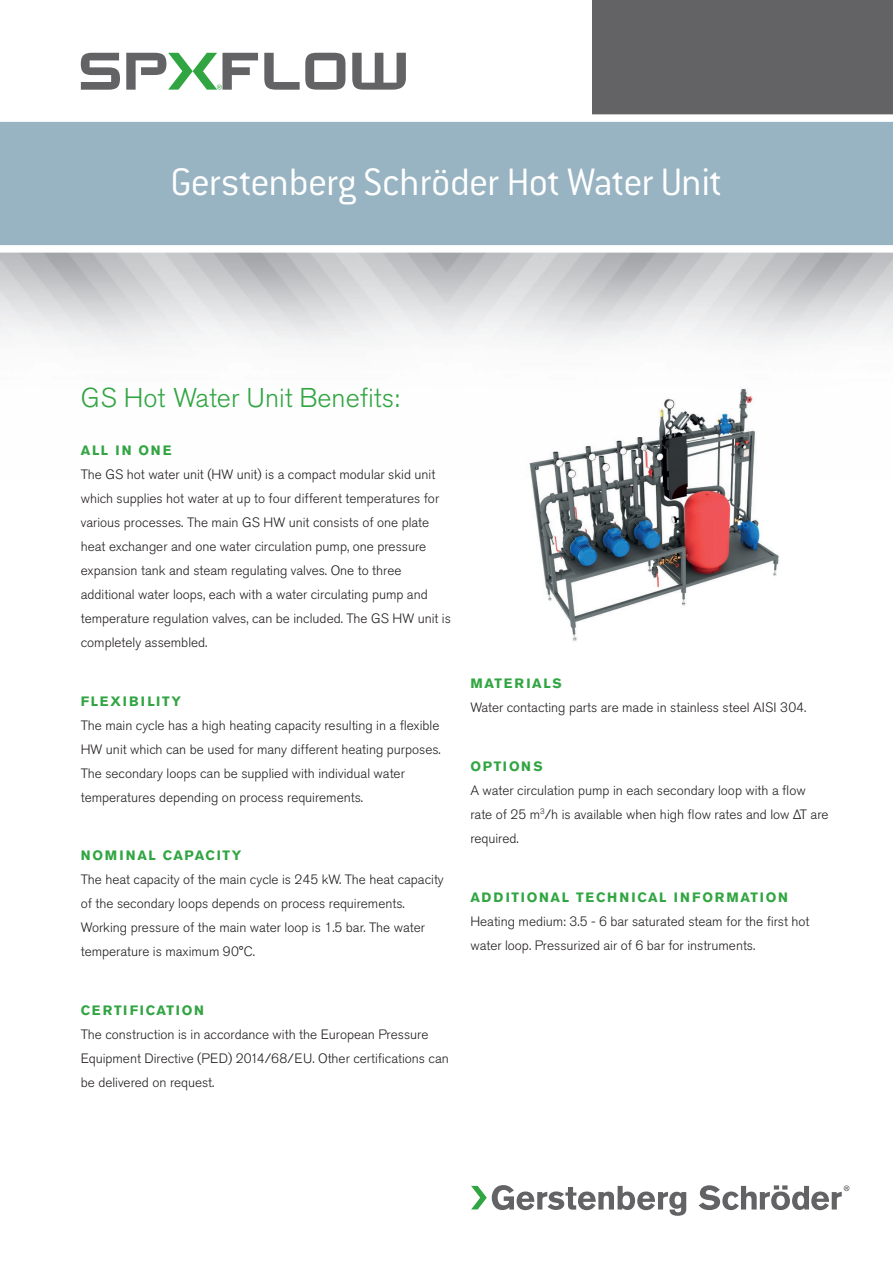
<style>
.page{position:relative;width:893px;height:1263px;background:#fff}
.page>*{position:absolute;margin:0;border:0;box-sizing:border-box;transform-origin:0 0}
.t1{font:300 42px "Conduit ITC Std";letter-spacing:-.025em;color:#fff}
.Body_Copy_Headline{font:300 27px "Akzidenz Grotesk Pro";color:#32a543}
.Body_Copy__16pt_Lead{font:300 13.5px/24px "Akzidenz Grotesk Pro";color:#231f20}
.Headline__All_caps{font:700 13.5px "Akzidenz Grotesk Pro";letter-spacing:.12em;color:#32a543}
</style>
<div class="page">
<div style="left:592px;top:0;width:301px;height:114px;background:#636366"></div>
<div style="left:0;top:118px;width:893px;height:133px;background:#98b4c2"></div>
<div style="left:0;top:114px;width:893px;height:8px;background:#fff"></div>
<div style="left:0;top:245px;width:893px;height:8px;background:#fff"></div>
<svg style="left:81px;top:53px;width:39px;height:37px"></svg>
<svg style="left:264px;top:53px;width:81px;height:37px"></svg>
<svg style="left:352px;top:53px;width:54px;height:37px"></svg>
<svg style="left:126px;top:53px;width:132px;height:37px"></svg>
<svg style="left:471px;top:1185px;width:215px;height:31px"></svg>
<svg style="left:699px;top:1185px;width:150px;height:25px"></svg>
<img style="left:525px;top:387px;width:254px;height:255px">
<h1 class="t1" style="left:171px;top:159px;width:553px">Gerstenberg Schröder Hot Water Unit</h1>
<p class="Body_Copy_Headline" style="left:81px;top:380px;width:320px">GS Hot Water Unit Benefits:</p>
<p class="Headline__All_caps" style="left:81px;top:441px;width:92px">ALL IN ONE</p>
<p class="Body_Copy__16pt_Lead" style="left:81px;top:462px;width:372px">The GS hot water unit (HW unit) is a compact modular skid unit which supplies hot water at up to four different temperatures for various processes. The main GS HW unit consists of one plate heat exchanger and one water circulation pump, one pressure expansion tank and steam regulating valves. One to three additional water loops, each with a water circulating pump and temperature regulation valves, can be included. The GS HW unit is completely assembled.</p>
<p class="Headline__All_caps" style="left:81px;top:692px;width:102px">FLEXIBILITY</p>
<p class="Body_Copy__16pt_Lead" style="left:81px;top:713px;width:362px">The main cycle has a high heating capacity resulting in a flexible HW unit which can be used for many different heating purposes.<br>The secondary loops can be supplied with individual water temperatures depending on process requirements.</p>
<p class="Headline__All_caps" style="left:81px;top:847px;width:162px">NOMINAL CAPACITY</p>
<p class="Body_Copy__16pt_Lead" style="left:81px;top:867px;width:365px">The heat capacity of the main cycle is 245 kW. The heat capacity of the secondary loops depends on process requirements.<br>Working pressure of the main water loop is 1.5 bar. The water temperature is maximum 90°C.</p>
<p class="Headline__All_caps" style="left:81px;top:1001px;width:125px">CERTIFICATION</p>
<p class="Body_Copy__16pt_Lead" style="left:81px;top:1022px;width:370px">The construction is in accordance with the European Pressure<br>Equipment Directive (PED) 2014/68/EU. Other certifications can be delivered on request.</p>
<p class="Headline__All_caps" style="left:470px;top:675px;width:93px">MATERIALS</p>
<p class="Body_Copy__16pt_Lead" style="left:470px;top:696px;width:337px">Water contacting parts are made in stainless steel AISI 304.</p>
<p class="Headline__All_caps" style="left:470px;top:757px;width:74px">OPTIONS</p>
<p class="Body_Copy__16pt_Lead" style="left:470px;top:778px;width:360px">A water circulation pump in each secondary loop with a flow rate of 25 m<sup>3</sup>/h is available when high flow rates and low ΔT are required.</p>
<p class="Headline__All_caps" style="left:470px;top:888px;width:319px">ADDITIONAL TECHNICAL INFORMATION</p>
<p class="Body_Copy__16pt_Lead" style="left:470px;top:909px;width:341px">Heating medium: 3.5 - 6 bar saturated steam for the first hot water loop. Pressurized air of 6 bar for instruments.</p>
</div>
